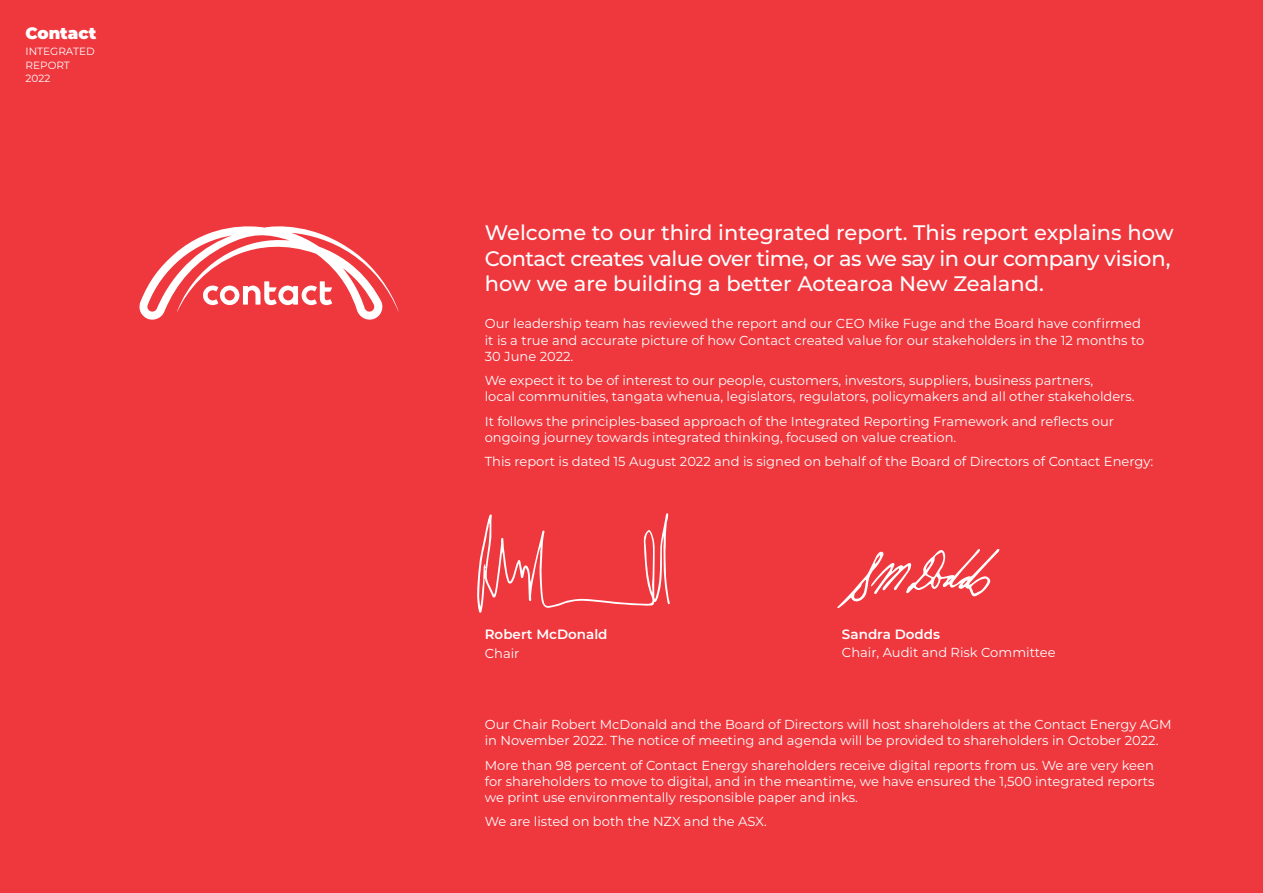
<style>
.page{position:relative;width:1263px;height:893px;background:#ef373e}
.page>*{position:absolute;margin:0;border:0;box-sizing:border-box;transform-origin:0 0}
.t1{font:500 21px/25.5px "Montserrat";letter-spacing:-.005em;color:#fff}
.t2{font:900 16.5px "Montserrat";color:#fff}
.t3{font:600 13.5px "Montserrat";color:#fff}
.t4{font:13.05px/16px "Montserrat";color:#fff}
.t5{font:10.5px/13.5px "Montserrat";color:#fff}
</style>
<div class="page">
<svg style="left:139px;top:226px;width:260px;height:94px"></svg>
<svg style="left:477px;top:513px;width:193px;height:100px"></svg>
<svg style="left:837px;top:549px;width:162px;height:59px"></svg>
<p class="t2" style="left:26px;top:21px;width:72px">Contact</p>
<p class="t5" style="left:26px;top:45px;width:71px">INTEGRATED<br>REPORT<br>2022</p>
<h1 class="t1" style="left:485px;top:219px;width:690px">Welcome to our third integrated report. This report explains how<br>Contact creates value over time, or as we say in our company vision, how we are building a better Aotearoa New Zealand.</h1>
<p class="t4" style="left:485px;top:315px;width:661px">Our leadership team has reviewed the report and our CEO Mike Fuge and the Board have confirmed it is a true and accurate picture of how Contact created value for our stakeholders in the 12 months to<br>30 June 2022.</p>
<p class="t4" style="left:485px;top:372px;width:651px">We expect it to be of interest to our people, customers, investors, suppliers, business partners,<br>local communities, tangata whenua, legislators, regulators, policymakers and all other stakeholders.</p>
<p class="t4" style="left:485px;top:413px;width:631px">It follows the principles-based approach of the Integrated Reporting Framework and reflects our ongoing journey towards integrated thinking, focused on value creation.</p>
<p class="t4" style="left:485px;top:453px;width:670px">This report is dated 15 August 2022 and is signed on behalf of the Board of Directors of Contact Energy:</p>
<p class="t3" style="left:485px;top:625px;width:124px">Robert McDonald</p>
<p class="t4" style="left:485px;top:644px;width:36px">Chair</p>
<p class="t3" style="left:842px;top:625px;width:100px">Sandra Dodds</p>
<p class="t4" style="left:842px;top:644px;width:215px">Chair, Audit and Risk Committee</p>
<p class="t4" style="left:485px;top:716px;width:688px">Our Chair Robert McDonald and the Board of Directors will host shareholders at the Contact Energy AGM in November 2022. The notice of meeting and agenda will be provided to shareholders in October 2022.</p>
<p class="t4" style="left:485px;top:757px;width:671px;text-align:justify">More than 98 percent of Contact Energy shareholders receive digital reports from us. We are very keen for shareholders to move to digital, and in the meantime, we have ensured the 1,500 integrated reports we print use environmentally responsible paper and inks.</p>
<p class="t4" style="left:485px;top:813px;width:283px">We are listed on both the NZX and the ASX.</p>
</div>
